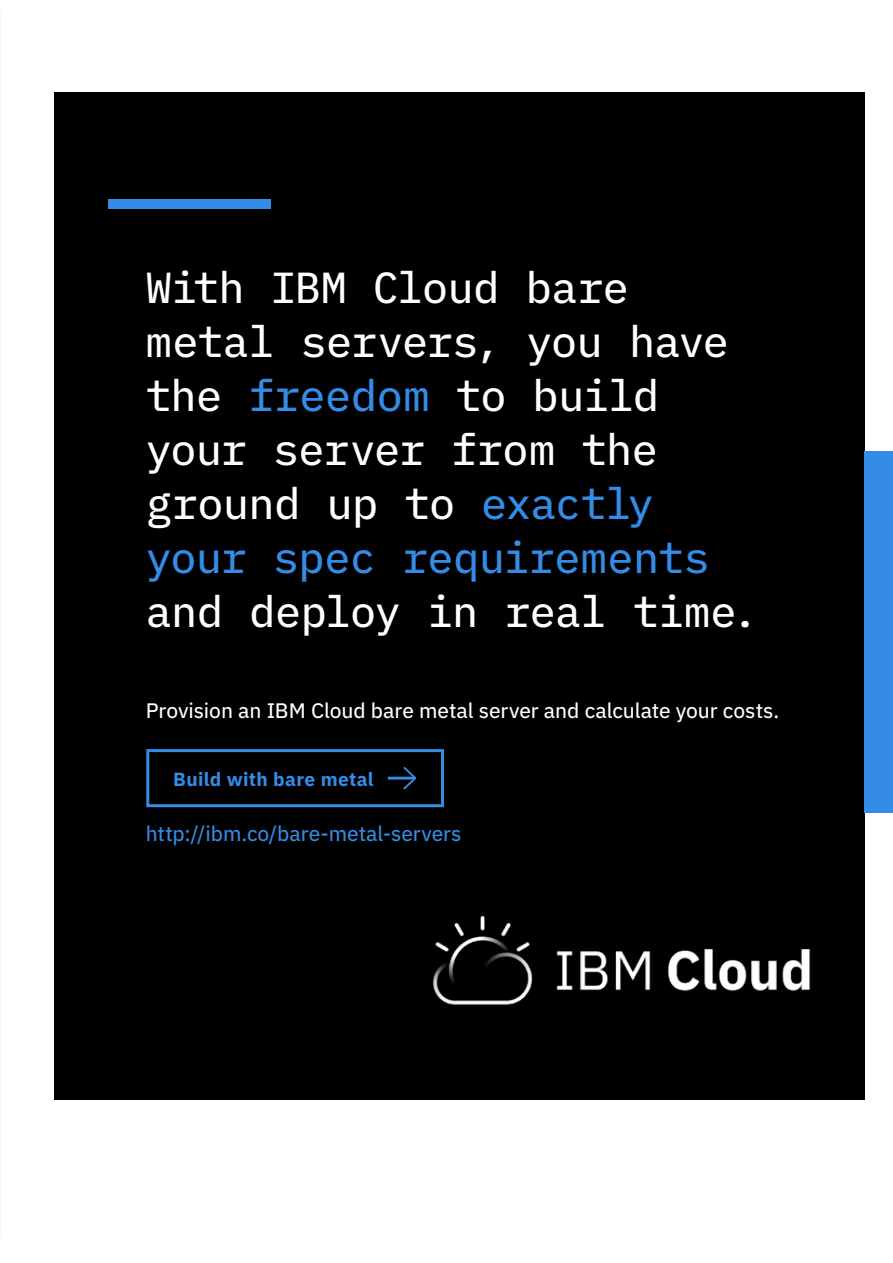
<style>
.page{position:relative;width:893px;height:1263px;background:#fff}
.page>*{position:absolute;margin:0;border:0;box-sizing:border-box;transform-origin:0 0}
.t1{font:43.5px/54px "IBM Plex Mono Text";letter-spacing:-.015em;color:#fff}
.t2{font:21px "IBM Plex Sans Text";letter-spacing:-.005em;color:#fff}
.t3{font:21px "IBM Plex Sans Text";color:#348ce7}
.t4{font:700 19.05px "IBM Plex Sans";letter-spacing:.02em;color:#348ce7}
.s1{color:#348ce7}
</style>
<div class="page">
<hr style="left:0;top:13px;width:1px;height:1224px;background:#dfe9e9">
<div style="left:54px;top:92px;width:810px;height:1007px;background:#000"></div>
<div style="left:108px;top:199px;width:162px;height:9px;background:#348ce7"></div>
<img style="left:433px;top:915px;width:378px;height:90px">
<div style="left:864px;top:451px;width:29px;height:361px;background:#348ce7"></div>
<div style="left:146px;top:749px;width:298px;height:58px;border:3px solid #348ce7"></div>
<hr style="left:389px;top:777px;width:24px;height:2px;background:#348ce7">
<svg style="left:402px;top:766px;width:15px;height:24px"></svg>
<p class="t1" style="left:146px;top:257px;width:585px">With IBM Cloud bare metal servers, you have the <span class="s1">freedom</span> to build your server from the ground up to <span class="s1">exactly your spec requirements</span></p>
<p class="t1" style="left:146px;top:581px;width:614px">and deploy in real time.</p>
<p class="t2" style="left:146px;top:694px;width:635px">Provision an IBM Cloud bare metal server and calculate your costs.</p>
<p class="t4" style="left:173px;top:764px;width:202px">Build with bare metal</p>
<p class="t3" style="left:146px;top:817px;width:317px">http://ibm.co/bare-metal-servers</p>
</div>
